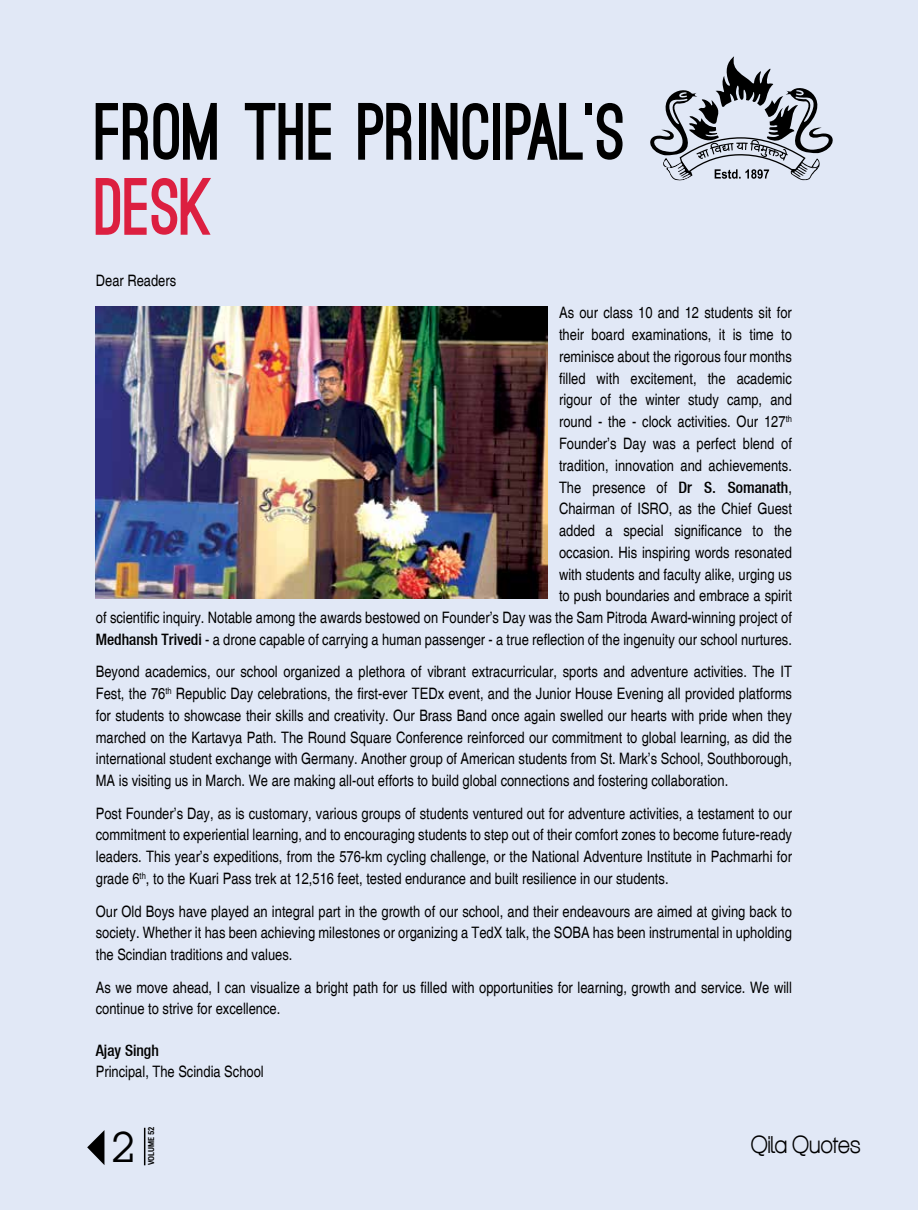
<style>
.page{position:relative;width:918px;height:1210px;background:#e1e8f6}
.page>*{position:absolute;margin:0;border:0;box-sizing:border-box;transform-origin:0 0}
.t1{font:900 76.95px "Ostrich Sans";color:#000;scale:.95 1}
.t2{font:900 76.95px "Ostrich Sans";color:#dc1f40;scale:.95 1}
.t3{font:41.1px "Devil Breeze";color:#000}
.t4{font:24px "Aliquam";color:#000}
.t5{font:condensed 15.75px/21.8px "Helvetica";color:#000;text-align:justify}
.t6{font:15.75px "Heavenetica Cond 6 Med SH";color:#000}
.t7{font:700 condensed 8.25px "Roboto";color:#000}
.s1{font-family:"Heavenetica Cond 6 Med SH";font-stretch:normal}
</style>
<div class="page">
<svg style="left:87px;top:1130px;width:17px;height:35px"></svg>
<hr style="left:144px;top:1127px;width:1px;height:38px;background:#000">
<svg style="left:650px;top:56px;width:183px;height:125px"></svg>
<img style="left:96px;top:306px;width:451px;height:292px">
<h1 class="t1" style="left:96px;top:103px;width:560px">FROM THE PRINCIPAL’S</h1>
<h1 class="t2" style="left:96px;top:178px;width:125px">DESK</h1>
<p class="t5" style="left:96px;top:270px;width:82px">Dear Readers</p>
<p class="t5" style="left:96px;top:302px;width:698px;text-align:right">As our class 10 and 12 students sit for<br>their board examinations, it is time to<br>reminisce about the rigorous four months<br>filled with excitement, the academic<br>rigour of the winter study camp, and<br>round - the - clock activities. Our 127<sup>th<br></sup>Founder’s Day was a perfect blend of<br>tradition, innovation and achievements.<br>The presence of <span class="s1">Dr S. Somanath</span>,<br>Chairman of ISRO, as the Chief Guest<br>added a special significance to the<br>occasion. His inspiring words resonated<br>with students and faculty alike, urging us<br>to push boundaries and embrace a spirit<br>of scientific inquiry. Notable among the awards bestowed on Founder’s Day was the Sam Pitroda Award-winning project of <span class="s1">Medhansh Trivedi</span> - a drone capable of carrying a human passenger - a true reflection of the ingenuity our school nurtures.</p>
<p class="t5" style="left:96px;top:661px;width:698px">Beyond academics, our school organized a plethora of vibrant extracurricular, sports and adventure activities. The IT Fest, the 76<sup>th</sup> Republic Day celebrations, the first-ever TEDx event, and the Junior House Evening all provided platforms for students to showcase their skills and creativity. Our Brass Band once again swelled our hearts with pride when they marched on the Kartavya Path. The Round Square Conference reinforced our commitment to global learning, as did the international student exchange with Germany. Another group of American students from St. Mark’s School, Southborough, MA is visiting us in March. We are making all-out efforts to build global connections and fostering collaboration.</p>
<p class="t5" style="left:96px;top:802px;width:698px">Post Founder’s Day, as is customary, various groups of students ventured out for adventure activities, a testament to our commitment to experiential learning, and to encouraging students to step out of their comfort zones to become future-ready leaders. This year’s expeditions, from the 576-km cycling challenge, or the National Adventure Institute in Pachmarhi for grade 6<sup>th</sup>, to the Kuari Pass trek at 12,516 feet, tested endurance and built resilience in our students.</p>
<p class="t5" style="left:96px;top:900px;width:698px">Our Old Boys have played an integral part in the growth of our school, and their endeavours are aimed at giving back to society. Whether it has been achieving milestones or organizing a TedX talk, the SOBA has been instrumental in upholding the Scindian traditions and values.</p>
<p class="t5" style="left:96px;top:976px;width:698px">As we move ahead, I can visualize a bright path for us filled with opportunities for learning, growth and service. We will continue to strive for excellence.</p>
<p class="t6" style="left:96px;top:1040px;width:65px">Ajay Singh</p>
<p class="t5" style="left:96px;top:1061px;width:169px">Principal, The Scindia School</p>
<h2 class="t3" style="left:113px;top:1128px;width:23px">2</h2>
<p class="t7" style="left:145px;top:1165px;width:40px;rotate:-90deg">VOLUME 52</p>
<h3 class="t4" style="left:751px;top:1130px;width:111px">Qila Quotes</h3>
</div>
